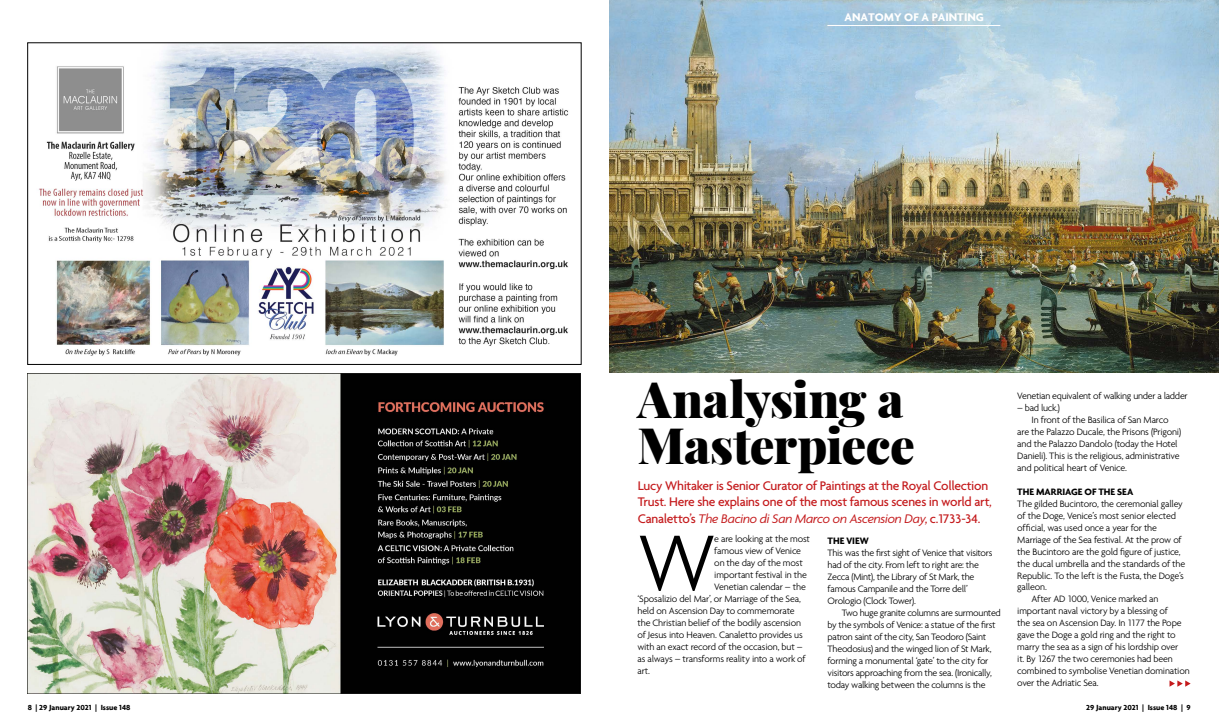
<style>
.page{position:relative;width:1219px;height:723px;background:#fff}
.page>*{position:absolute;margin:0;border:0;box-sizing:border-box;transform-origin:0 0}
.t1{font:300 85.2px "Agenda";color:#000}
.t2{font:900 49.2px/46.5px "Playfair Display";letter-spacing:-.01em;color:#000}
.t3{font:500 13.5px/16.2px "Agenda";letter-spacing:-.025em;color:#c41a1c}
.t4{font:700 12px "Agenda";color:#fff}
.t5{font:300 10px/12px "Agenda";letter-spacing:-.025em;color:#000}
.t6{font:700 10px "Agenda";letter-spacing:-.005em;color:#000}
.t7{font:700 8px "Agenda";color:#000}
.s1{font-weight:400;font-style:italic}
</style>
<div class="page">
<img style="left:609px;top:0;width:610px;height:373px">
<hr style="left:827px;top:25px;width:173px;height:1px;background:#fff">
<svg style="left:1169px;top:680px;width:22px;height:7px"></svg>
<img style="left:39px;top:45px;width:529px;height:311px">
<img style="left:27px;top:373px;width:553px;height:321px">
<p class="t4" style="left:844px;top:10px;width:141px">ANATOMY OF A PAINTING</p>
<h2 class="t2" style="left:637px;top:372px;width:279px">Analysing a<br>Masterpiece</h2>
<h3 class="t3" style="left:638px;top:477px;width:356px">Lucy Whitaker is Senior Curator of Paintings at the Royal Collection<br>Trust. Here she explains one of the most famous scenes in world art,<br>Canaletto’s <span class="s1">The Bacino di San Marco on Ascension Day</span>, c.1733-34.</h3>
<h1 class="t1" style="left:637px;top:513px;width:80px">W</h1>
<p class="t5" style="left:714px;top:533px;width:97px">e are looking at the most</p>
<p class="t5" style="left:714px;top:545px;width:88px">famous view of Venice</p>
<p class="t5" style="left:714px;top:557px;width:90px">on the day of the most</p>
<p class="t5" style="left:714px;top:569px;width:94px">important festival in the</p>
<p class="t5" style="left:714px;top:581px;width:93px">Venetian calendar – the</p>
<p class="t5" style="left:637px;top:593px;width:165px">‘Sposalizio del Mar’, or Marriage of the Sea,</p>
<p class="t5" style="left:637px;top:605px;width:159px">held on Ascension Day to commemorate</p>
<p class="t5" style="left:637px;top:617px;width:165px">the Christian belief of the bodily ascension</p>
<p class="t5" style="left:637px;top:629px;width:167px">of Jesus into Heaven. Canaletto provides us</p>
<p class="t5" style="left:637px;top:641px;width:167px">with an exact record of the occasion, but –</p>
<p class="t5" style="left:637px;top:653px;width:170px">as always – transforms reality into a work of</p>
<p class="t5" style="left:637px;top:665px;width:14px">art.</p>
<p class="t6" style="left:828px;top:534px;width:43px">THE VIEW</p>
<p class="t5" style="left:828px;top:546px;width:166px">This was the first sight of Venice that visitors had of the city. From left to right are: the Zecca (Mint), the Library of St Mark, the famous Campanile and the Torre dell’ Orologio (Clock Tower).</p>
<p class="t5" style="left:828px;top:606px;width:175px;text-indent:14px">Two huge granite columns are surmounted by the symbols of Venice: a statue of the first patron saint of the city, San Teodoro (Saint Theodosius) and the winged lion of St Mark, forming a monumental ‘gate’ to the city for visitors approaching from the sea. (Ironically, today walking between the columns is the</p>
<p class="t5" style="left:1017px;top:390px;width:172px">Venetian equivalent of walking under a ladder</p>
<p class="t5" style="left:1017px;top:402px;width:44px">– bad luck.)</p>
<p class="t5" style="left:1031px;top:414px;width:139px">In front of the Basilica of San Marco</p>
<p class="t5" style="left:1017px;top:426px;width:165px">are the Palazzo Ducale, the Prisons (Prigoni)</p>
<p class="t5" style="left:1017px;top:438px;width:162px">and the Palazzo Dandolo (today the Hotel</p>
<p class="t5" style="left:1017px;top:450px;width:164px">Danieli). This is the religious, administrative</p>
<p class="t5" style="left:1017px;top:462px;width:111px">and political heart of Venice.</p>
<p class="t6" style="left:1017px;top:486px;width:118px">THE MARRIAGE OF THE SEA</p>
<p class="t5" style="left:1017px;top:498px;width:167px">The gilded Bucintoro, the ceremonial galley</p>
<p class="t5" style="left:1017px;top:510px;width:160px">of the Doge, Venice’s most senior elected</p>
<p class="t5" style="left:1017px;top:522px;width:141px">official, was used once a year for the</p>
<p class="t5" style="left:1017px;top:534px;width:166px">Marriage of the Sea festival. At the prow of</p>
<p class="t5" style="left:1017px;top:546px;width:165px">the Bucintoro are the gold figure of justice,</p>
<p class="t5" style="left:1017px;top:558px;width:169px">the ducal umbrella and the standards of the</p>
<p class="t5" style="left:1017px;top:569px;width:168px">Republic. To the left is the Fusta, the Doge’s</p>
<p class="t5" style="left:1017px;top:581px;width:31px">galleon.</p>
<p class="t5" style="left:1031px;top:593px;width:128px">After AD 1000, Venice marked an</p>
<p class="t5" style="left:1017px;top:605px;width:152px">important naval victory by a blessing of</p>
<p class="t5" style="left:1017px;top:617px;width:166px">the sea on Ascension Day. In 1177 the Pope</p>
<p class="t5" style="left:1017px;top:629px;width:160px">gave the Doge a gold ring and the right to</p>
<p class="t5" style="left:1017px;top:641px;width:162px">marry the sea as a sign of his lordship over</p>
<p class="t5" style="left:1017px;top:653px;width:157px">it. By 1267 the two ceremonies had been</p>
<p class="t5" style="left:1017px;top:665px;width:174px">combined to symbolise Venetian domination</p>
<p class="t5" style="left:1017px;top:677px;width:83px">over the Adriatic Sea.</p>
<p class="t7" style="left:28px;top:703px;width:104px">8 | 29 January 2021 | Issue 148</p>
<p class="t7" style="left:1086px;top:702px;width:106px">29 January 2021 | Issue 148 | 9</p>
</div>
